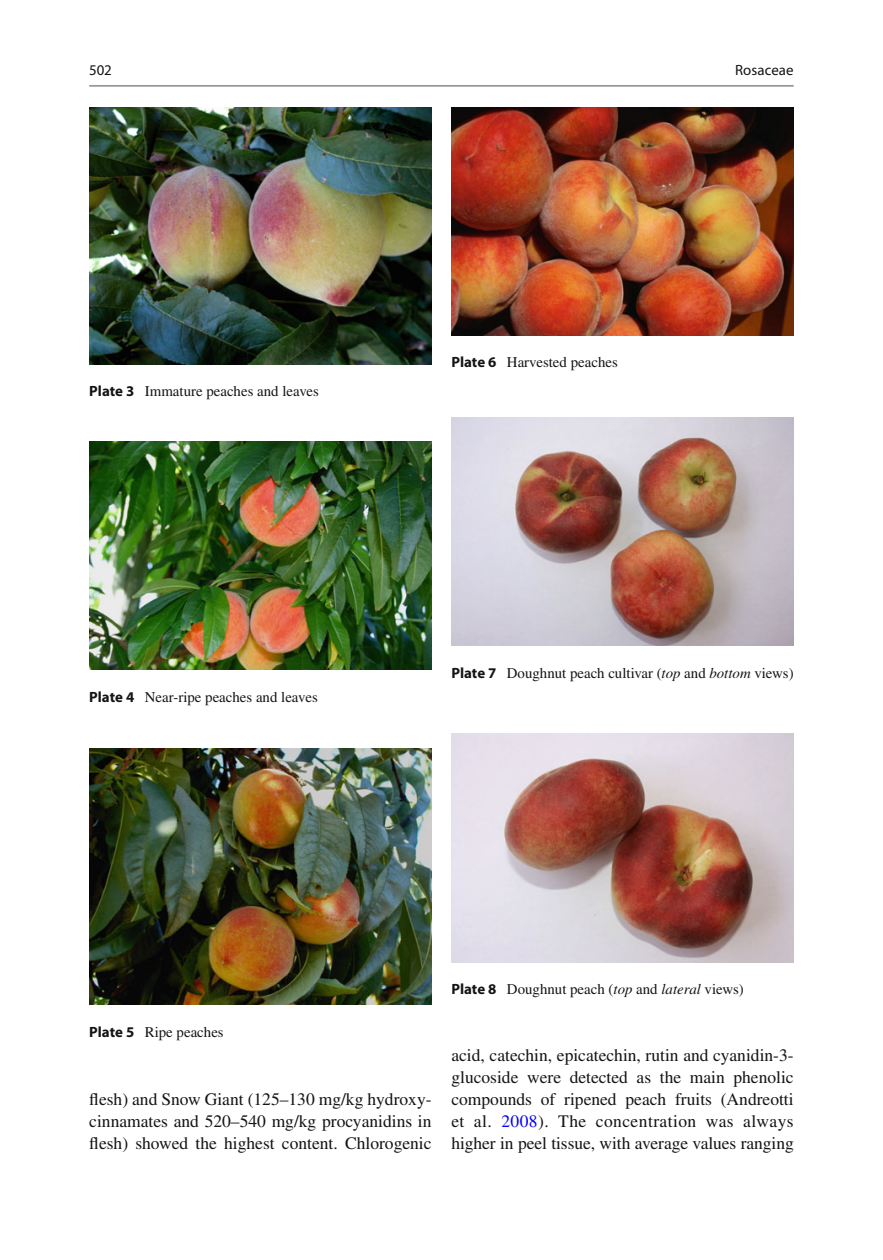
<style>
.page{position:relative;width:883px;height:1260px;background:#fff}
.page>*{position:absolute;margin:0;border:0;box-sizing:border-box;transform-origin:0 0}
.t1{font:17.5px/21.9px "Times";color:#131413;text-align:justify}
.t2{font:14.88px "Times";color:#131413}
.t3{font:14.88px "Myriad";letter-spacing:.005em;color:#131413}
.s1{font-family:"Myriad";font-weight:700}
.s2{font-style:italic}
.s3{color:#00f}
</style>
<div class="page">
<hr style="left:89px;top:85px;width:705px;height:2px;background:#989898">
<img style="left:451px;top:107px;width:343px;height:229px">
<img style="left:451px;top:417px;width:343px;height:229px">
<img style="left:89px;top:748px;width:343px;height:257px">
<img style="left:451px;top:734px;width:343px;height:228px">
<img style="left:89px;top:442px;width:343px;height:228px">
<img style="left:89px;top:107px;width:343px;height:257px">
<p class="t3" style="left:89px;top:64px;width:24px">502</p>
<p class="t3" style="left:735px;top:64px;width:60px">Rosaceae</p>
<p class="t2" style="left:89px;top:385px;width:231px"><span class="s1">Plate 3</span> Immature peaches and leaves</p>
<p class="t2" style="left:89px;top:691px;width:230px"><span class="s1">Plate 4</span> Near-ripe peaches and leaves</p>
<p class="t2" style="left:451px;top:357px;width:168px"><span class="s1">Plate 6</span> Harvested peaches</p>
<p class="t2" style="left:451px;top:667px;width:344px"><span class="s1">Plate 7</span> Doughnut peach cultivar ( <span class="s2">top</span> and <span class="s2">bottom</span> views)</p>
<p class="t2" style="left:89px;top:1026px;width:136px"><span class="s1">Plate 5</span> Ripe peaches</p>
<p class="t1" style="left:89px;top:1090px;width:344px">fl esh) and Snow Giant (125–130 mg/kg hydroxy&shy;cinnamates and 520–540 mg/kg procyanidins in fl esh) showed the highest content. Chlorogenic</p>
<p class="t2" style="left:451px;top:984px;width:294px"><span class="s1">Plate 8</span> Doughnut peach ( <span class="s2">top</span> and <span class="s2">lateral</span> views)</p>
<p class="t1" style="left:451px;top:1046px;width:344px">acid, catechin, epicatechin, rutin and cyanidin-3- glucoside were detected as the main phenolic compounds of ripened peach fruits (Andreotti et al. <span class="s3">2008</span> ) . The concentration was always higher in peel tissue, with average values ranging</p>
</div>
